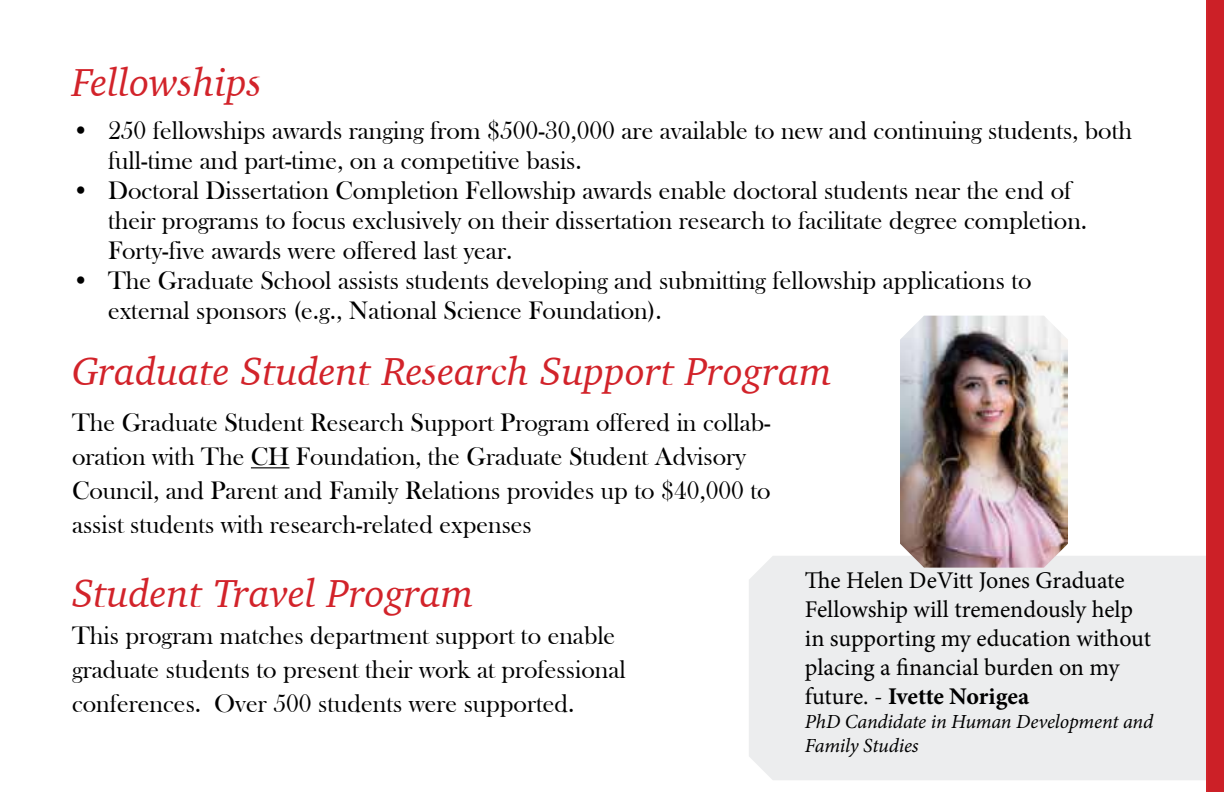
<style>
.page{position:relative;width:1224px;height:792px;background:#fff}
.page>*{position:absolute;margin:0;border:0;box-sizing:border-box;transform-origin:0 0}
.t1{font:italic 40px "Charter";color:#d2232a}
.t2{font:26px/34px "Bask Old Face";color:#000}
.t3{font:24px/28.8px "Minion Pro";letter-spacing:-.005em;color:#000}
.t4{font:italic 20px/24px "Minion Pro";letter-spacing:-.01em;color:#000}
.s1{font-weight:700}
</style>
<div class="page">
<div style="left:749px;top:556px;width:457px;height:224px;background:#ecedee"></div>
<hr style="left:251px;top:467px;width:38px;height:1px;background:#000">
<img style="left:900px;top:316px;width:168px;height:252px">
<div style="left:1206px;top:0;width:18px;height:792px;background:#cc2027"></div>
<h1 class="t1" style="left:72px;top:48px;width:191px">Fellowships</h1>
<p class="t2" style="left:108px;top:116px;width:1026px;line-height:30px;text-indent:-36px">• 250 fellowships awards ranging from $500-30,000 are available to new and continuing students, both full-time and part-time, on a competitive basis.</p>
<p class="t2" style="left:108px;top:176px;width:981px;line-height:30px;text-indent:-36px">• Doctoral Dissertation Completion Fellowship awards enable doctoral students near the end of their programs to focus exclusively on their dissertation research to facilitate degree completion.<br>Forty-five awards were offered last year.</p>
<p class="t2" style="left:108px;top:266px;width:925px;line-height:30px;text-indent:-36px">• The Graduate School assists students developing and submitting fellowship applications to external sponsors (e.g., National Science Foundation).</p>
<h1 class="t1" style="left:72px;top:338px;width:762px">Graduate Student Research Support Program</h1>
<p class="t2" style="left:72px;top:406px;width:700px">The Graduate Student Research Support Program offered in collab&shy;oration with The CH Foundation, the Graduate Student Advisory Council, and Parent and Family Relations provides up to $40,000 to assist students with research-related expenses</p>
<p class="t3" style="left:805px;top:566px;width:348px">The Helen DeVitt Jones Graduate<br>Fellowship will tremendously help in supporting my education without placing a financial burden on my future. - <span class="s1">Ivette Norigea</span></p>
<p class="t4" style="left:805px;top:709px;width:350px">PhD Candidate in Human Development and<br>Family Studies</p>
<h1 class="t1" style="left:72px;top:560px;width:403px">Student Travel Program</h1>
<p class="t2" style="left:72px;top:619px;width:555px">This program matches department support to enable graduate students to present their work at professional conferences. Over 500 students were supported.</p>
</div>
